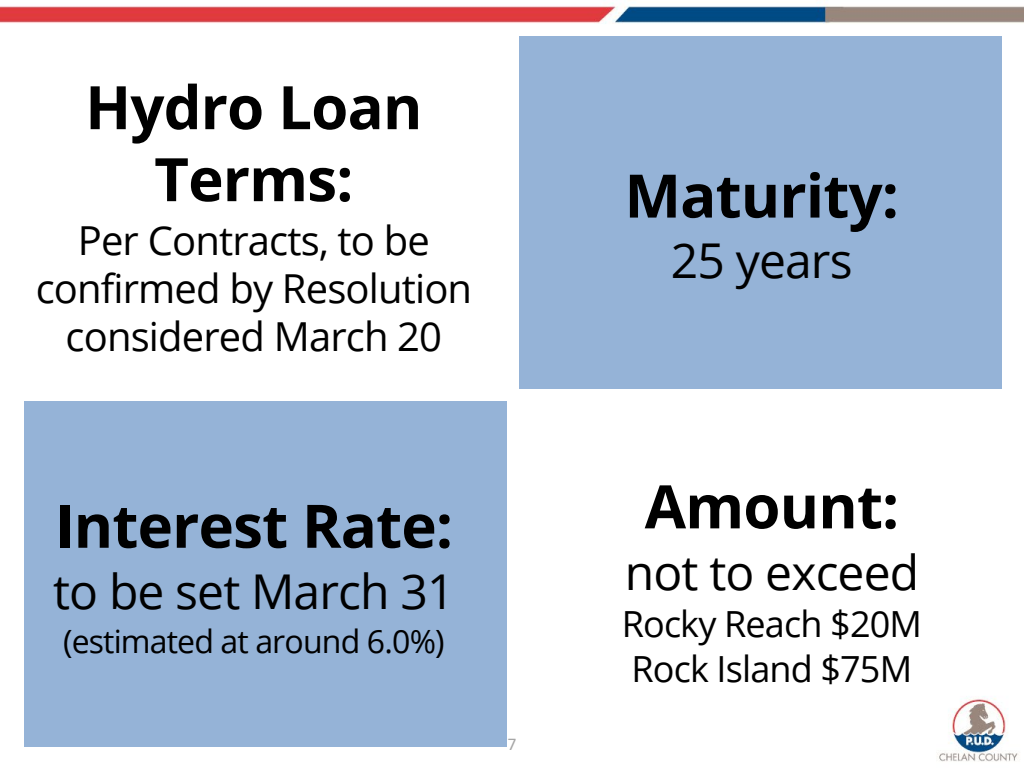
<style>
.page{position:relative;width:1024px;height:768px;background:#fff}
.page>*{position:absolute;margin:0;border:0;box-sizing:border-box;transform-origin:0 0}
.t1{font:700 60px/72px "Open Sans";letter-spacing:-.015em;color:#000;text-align:center}
.t2{font:48px "Open Sans";letter-spacing:-.02em;color:#000}
.t3{font:40px/48px "Open Sans";letter-spacing:-.02em;color:#000;text-align:center}
.t4{font:36px "Open Sans";letter-spacing:-.025em;color:#000}
.t5{font:32px "Open Sans";letter-spacing:-.025em;color:#000}
.t6{font:18px "Calibri";color:#a6a6a6}
</style>
<div class="page">
<img style="left:0;top:3px;width:1024px;height:759px">
<div style="left:24px;top:402px;width:482px;height:345px;background:#95b3d7"></div>
<div style="left:520px;top:36px;width:482px;height:353px;background:#95b3d7"></div>
<p class="t1" style="left:85px;top:70px;width:339px">Hydro Loan<br>Terms:</p>
<p class="t3" style="left:36px;top:216px;width:438px">Per Contracts, to be confirmed by Resolution considered March 20</p>
<p class="t1" style="left:55px;top:488px;width:400px">Interest Rate:</p>
<p class="t2" style="left:53px;top:559px;width:403px">to be set March 31</p>
<p class="t5" style="left:63px;top:619px;width:383px">(estimated at around 6.0%)</p>
<p class="t6" style="left:507px;top:732px;width:11px">7</p>
<h2 class="t1" style="left:624px;top:158px;width:276px">Maturity:</h2>
<h2 class="t2" style="left:671px;top:228px;width:183px">25 years</h2>
<p class="t1" style="left:645px;top:469px;width:256px">Amount:</p>
<p class="t2" style="left:625px;top:540px;width:296px">not to exceed</p>
<p class="t4" style="left:622px;top:600px;width:302px">Rocky Reach $20M</p>
<p class="t4" style="left:631px;top:644px;width:282px">Rock Island $75M</p>
</div>
